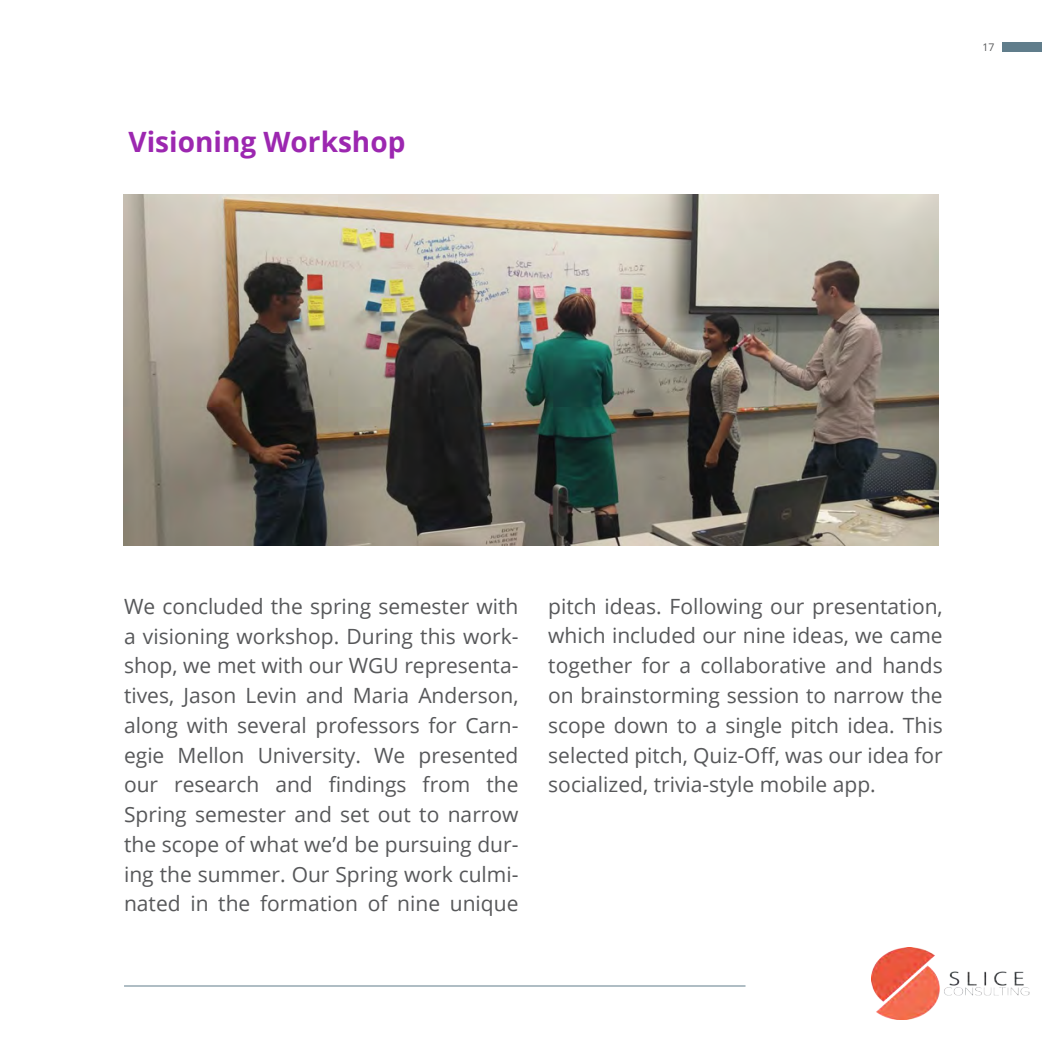
<style>
.page{position:relative;width:1042px;height:1042px;background:#fff}
.page>*{position:absolute;margin:0;border:0;box-sizing:border-box;transform-origin:0 0}
.Main_Text_Title_12pt{font:700 28px "Open Sans";color:#9c27b0}
.Maint_Text_style_8pt{font:21px/29.8px "Open Sans";color:#57585a;text-align:justify}
.t1{font:10.5px "Open Sans";color:#57585a}
</style>
<div class="page">
<div style="left:1002px;top:42px;width:40px;height:9px;background:#607d8b"></div>
<hr style="left:124px;top:985px;width:621px;height:1px;background:#607d8b">
<img style="left:872px;top:948px;width:157px;height:71px">
<img style="left:123px;top:194px;width:815px;height:352px">
<p class="Main_Text_Title_12pt" style="left:129px;top:122px;width:278px">Visioning Workshop</p>
<p class="t1" style="left:982px;top:40px;width:14px">17</p>
<p class="Maint_Text_style_8pt" style="left:124px;top:591px;width:396px">We concluded the spring semester with a visioning workshop. During this work&shy;shop, we met with our WGU representa&shy;tives, Jason Levin and Maria Anderson, along with several professors for Carn&shy;egie Mellon University. We presented our research and findings from the Spring semester and set out to narrow the scope of what we’d be pursuing dur&shy;ing the summer. Our Spring work culmi&shy;nated in the formation of nine unique</p>
<p class="Maint_Text_style_8pt" style="left:548px;top:591px;width:396px">pitch ideas. Following our presentation, which included our nine ideas, we came together for a collaborative and hands on brainstorming session to narrow the scope down to a single pitch idea. This selected pitch, Quiz-Off, was our idea for socialized, trivia-style mobile app.</p>
</div>
